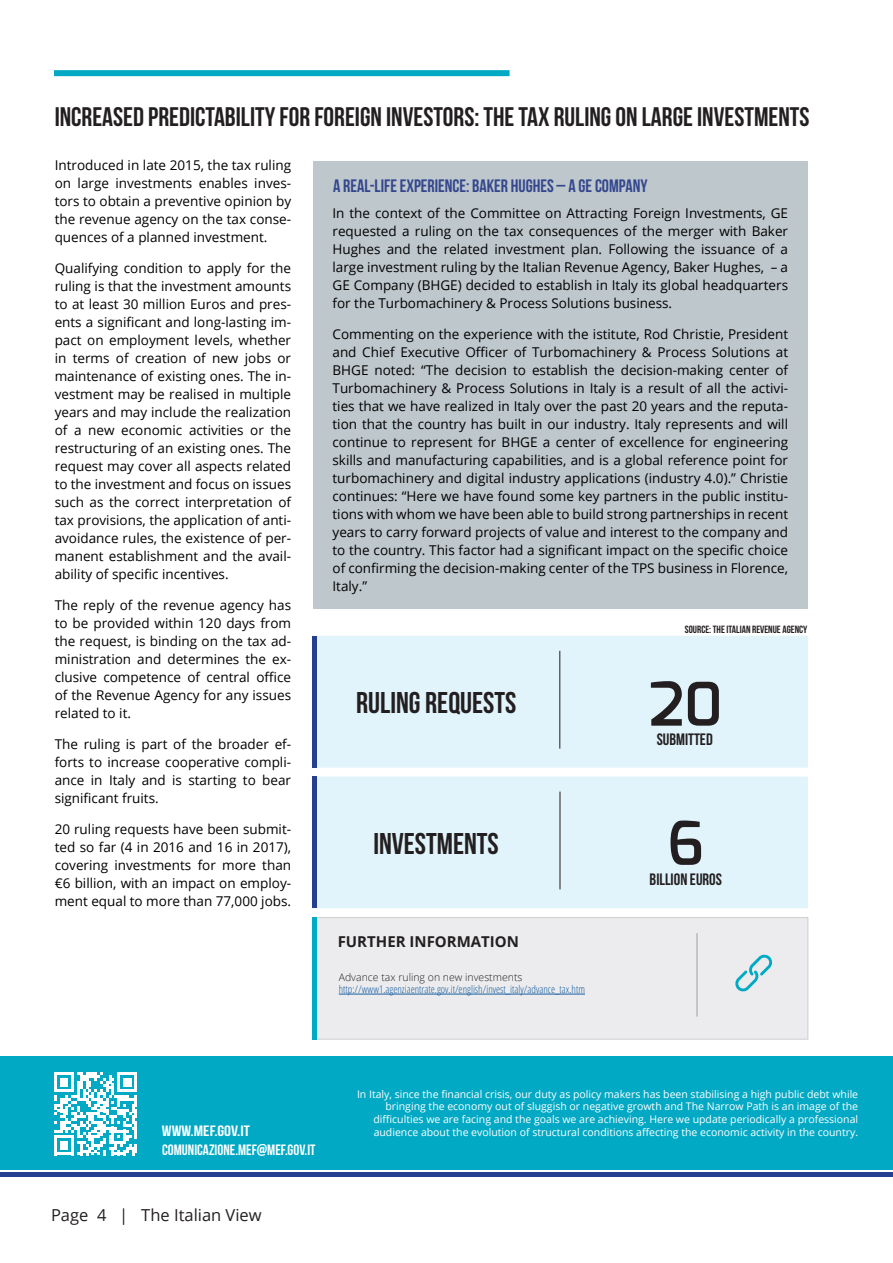
<style>
.page{position:relative;width:893px;height:1263px;background:#fff}
.page>*{position:absolute;margin:0;border:0;box-sizing:border-box;transform-origin:0 0}
.t1{font:600 60px "Exo";color:#231f20}
.t2{font:30px "Bebas Neue";color:#231f20}
.t3{font:26.85px "Bebas Neue";color:#231f20}
.t4{font:18px "Bebas Neue";color:#34478e}
.t5{font:16.5px "Bebas Neue";color:#231f20}
.t6{font:16.5px "Open Sans";color:#231f20}
.t7{font:15px "Bebas Neue";color:#fff}
.t8{font:700 15px "Open Sans";color:#231f20}
.t9{font:15px "Bebas Neue";color:#fff;scale:1.16 1}
.t10{font:13.5px/18px "Open Sans";color:#000;text-align:justify}
.t11{font:10.5px/12.6px "Open Sans";color:#fff;text-align:right}
.t12{font:300 condensed 10.5px "Open Sans";color:#175d9e}
.t13{font:300 10.5px "Open Sans";color:#231f20}
.t14{font:10.5px "Bebas Neue";color:#231f20}
</style>
<div class="page">
<div style="left:0;top:1056px;width:893px;height:113px;background:#01a9c4"></div>
<svg style="left:54px;top:1072px;width:83px;height:83px"></svg>
<div style="left:54px;top:70px;width:456px;height:6px;background:#01a9c4"></div>
<hr style="left:0;top:1172px;width:893px;height:4px;background:#234090">
<div style="left:313px;top:161px;width:495px;height:448px;background:#bec7cc"></div>
<div style="left:312px;top:636px;width:496px;height:131px;background:#e1f4fc"></div>
<hr style="left:559px;top:651px;width:1px;height:98px;background:#636365">
<div style="left:312px;top:636px;width:5px;height:131px;background:#253f8e"></div>
<div style="left:312px;top:776px;width:496px;height:132px;background:#e1f4fc;border:2px solid #e1f4fc"></div>
<hr style="left:559px;top:791px;width:2px;height:98px;background:#636365">
<div style="left:312px;top:776px;width:5px;height:132px;background:#253f8e"></div>
<div style="left:314px;top:917px;width:494px;height:122px;background:#ececee;border:1px solid #cdced0"></div>
<div style="left:312px;top:917px;width:5px;height:122px;background:#00abc8"></div>
<hr style="left:697px;top:933px;width:1px;height:84px;background:#9d9fa2">
<hr style="left:339px;top:994px;width:246px;height:1px;background:#175d9e">
<svg style="left:735px;top:954px;width:37px;height:38px"></svg>
<h3 class="t3" style="left:55px;top:102px;width:756px">INCREASED PREDICTABILITY FOR FOREIGN INVESTORS: THE TAX RULING ON LARGE INVESTMENTS</h3>
<p class="t10" style="left:55px;top:156px;width:238px">Introduced in late 2015, the tax ruling on large investments enables inves&shy;tors to obtain a preventive opinion by the revenue agency on the tax conse&shy;quences of a planned investment.</p>
<p class="t10" style="left:55px;top:259px;width:238px">Qualifying condition to apply for the ruling is that the investment amounts to at least 30 million Euros and pres&shy;ents a significant and long-lasting im&shy;pact on employment levels, whether in terms of creation of new jobs or maintenance of existing ones. The in&shy;vestment may be realised in multiple years and may include the realization of a new economic activities or the restructuring of an existing ones. The request may cover all aspects related to the investment and focus on issues such as the correct interpretation of tax provisions, the application of anti&shy;avoidance rules, the existence of per&shy;manent establishment and the avail&shy;ability of specific incentives.</p>
<p class="t10" style="left:55px;top:596px;width:238px">The reply of the revenue agency has to be provided within 120 days from the request, is binding on the tax ad&shy;ministration and determines the ex&shy;clusive competence of central office of the Revenue Agency for any issues related to it.</p>
<p class="t10" style="left:55px;top:734px;width:238px">The ruling is part of the broader ef&shy;forts to increase cooperative compli&shy;ance in Italy and is starting to bear significant fruits.</p>
<p class="t10" style="left:55px;top:819px;width:238px">20 ruling requests have been submit&shy;ted so far (4 in 2016 and 16 in 2017), covering investments for more than €6 billion, with an impact on employ&shy;ment equal to more than 77,000 jobs.</p>
<h3 class="t4" style="left:333px;top:176px;width:316px">A REAL-LIFE EXPERIENCE: BAKER HUGHES – A GE COMPANY</h3>
<p class="t10" style="left:333px;top:204px;width:457px">In the context of the Committee on Attracting Foreign Investments, GE requested a ruling on the tax consequences of the merger with Baker Hughes and the related investment plan. Following the issuance of a large investment ruling by the Italian Revenue Agency, Baker Hughes, – a GE Company (BHGE) decided to establish in Italy its global headquarters for the Turbomachinery &amp; Process Solutions business.</p>
<p class="t10" style="left:333px;top:324px;width:457px">Commenting on the experience with the istitute, Rod Christie, President and Chief Executive Officer of Turbomachinery &amp; Process Solutions at BHGE noted: “The decision to establish the decision-making center of Turbomachinery &amp; Process Solutions in Italy is a result of all the activi&shy;ties that we have realized in Italy over the past 20 years and the reputa&shy;tion that the country has built in our industry. Italy represents and will continue to represent for BHGE a center of excellence for engineering skills and manufacturing capabilities, and is a global reference point for turbomachinery and digital industry applications (industry 4.0).” Christie continues: “Here we have found some key partners in the public institu&shy;tions with whom we have been able to build strong partnerships in recent years to carry forward projects of value and interest to the company and to the country. This factor had a significant impact on the specific choice of confirming the decision-making center of the TPS business in Florence, Italy.”</p>
<h2 class="t2" style="left:356px;top:686px;width:162px">RULING REQUESTS</h2>
<h2 class="t2" style="left:373px;top:827px;width:127px">INVESTMENTS</h2>
<p class="t8" style="left:338px;top:930px;width:183px">FURTHER INFORMATION</p>
<p class="t13" style="left:339px;top:969px;width:185px">Advance tax ruling on new investments</p>
<p class="t12" style="left:339px;top:982px;width:248px">http://www1.agenziaentrate.gov.it/english/invest_italy/advance_tax.htm</p>
<p class="t14" style="left:685px;top:623px;width:124px">SOURCE: THE ITALIAN REVENUE AGENCY</p>
<h1 class="t1" style="left:649px;top:665px;width:75px">20</h1>
<p class="t5" style="left:657px;top:730px;width:58px">SUBMITTED</p>
<h1 class="t1" style="left:667px;top:805px;width:38px">6</h1>
<p class="t5" style="left:650px;top:870px;width:74px">BILLION EUROS</p>
<p class="t9" style="left:162px;top:1122px;width:77px">WWW.MEF.GOV.IT</p>
<p class="t7" style="left:162px;top:1141px;width:155px">COMUNICAZIONE.MEF@MEF.GOV.IT</p>
<p class="t6" style="left:51px;top:1203px;width:212px">Page 4 | The Italian View</p>
<p class="t11" style="left:357px;top:1087px;width:503px">In Italy, since the financial crisis, our duty as policy makers has been stabilising a high public debt while bringing the economy out of sluggish or negative growth and The Narrow Path is an image of the difficulties we are facing and the goals we are achieving. Here we update periodically a professional audience about the evolution of structural conditions affecting the economic activity in the country.</p>
</div>
